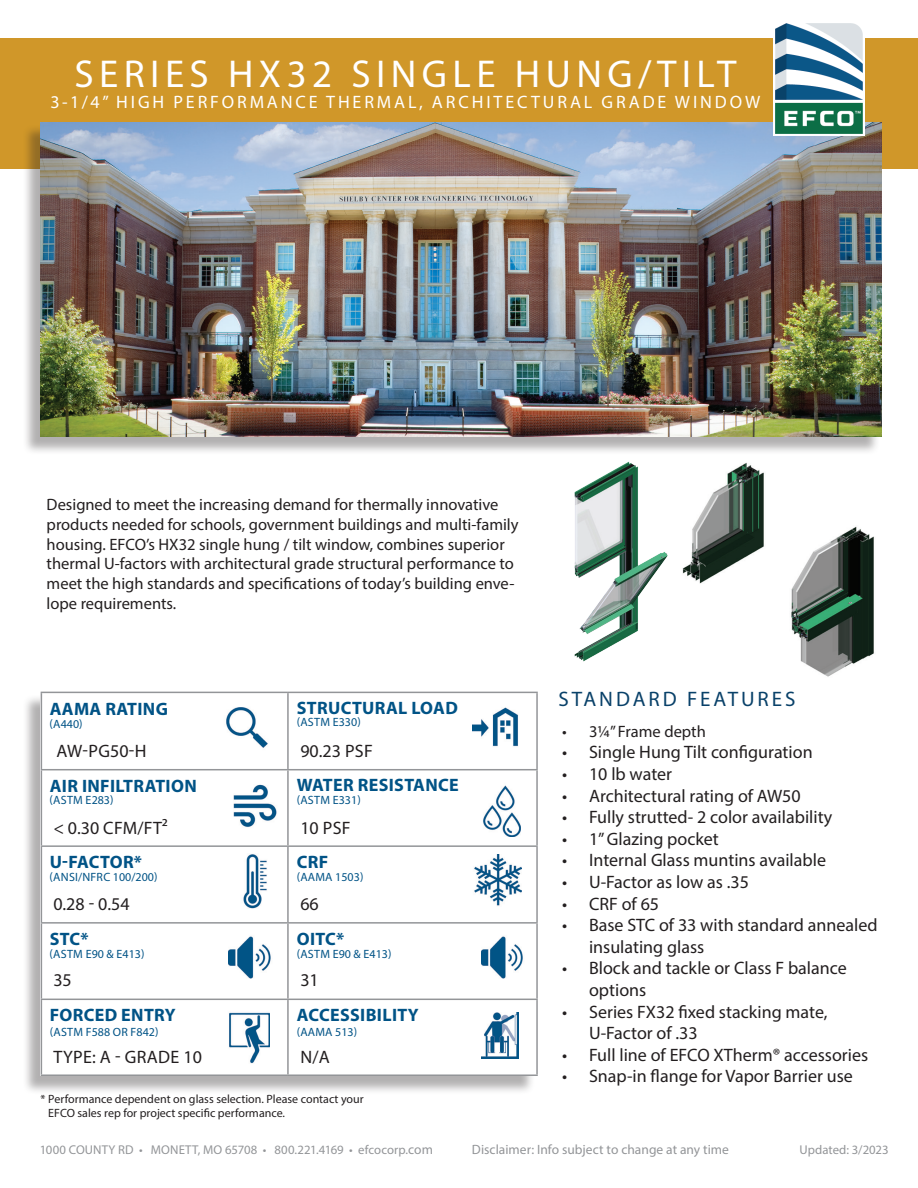
<style>
.page{position:relative;width:918px;height:1188px;background:#fff}
.page>*{position:absolute;margin:0;border:0;box-sizing:border-box;transform-origin:0 0}
.t1{font:39px "Myriad Pro";letter-spacing:.14em;color:#fff}
.t2{font:21px "Myriad Pro";letter-spacing:.14em;color:#094169}
.t3{font:18px/21.6px "Myriad Pro";color:#231f20}
.t4{font:700 18px "Myriad Pro";letter-spacing:.02em;color:#015386}
.t5{font:18px "Myriad Pro";letter-spacing:.16em;color:#fff}
.t6{font:16.5px/19.8px "Myriad Pro";color:#231f20}
.t7{font:13.5px "Myriad Pro";color:#939598}
.t8{font:12.75px "Myriad Pro";letter-spacing:.01em;color:#939598}
.t9{font:12px "Myriad Pro";letter-spacing:.01em;color:#015386}
.t10{font:12px/14.4px "Myriad Pro";color:#231f20}
.s1{font-size:13.5px}
</style>
<div class="page">
<div style="left:0;top:38px;width:918px;height:131px;background:#d09729"></div>
<div style="left:22px;top:694px;width:513px;height:401px;background:#231f20;opacity:.35"></div>
<div style="left:41px;top:692px;width:497px;height:384px;background:#fff"></div>
<hr style="left:41px;top:692px;width:247px;height:1px;background:#939598">
<hr style="left:41px;top:693px;width:1px;height:76px;background:#939598">
<hr style="left:288px;top:692px;width:250px;height:1px;background:#939598">
<hr style="left:287px;top:693px;width:2px;height:76px;background:#939598">
<hr style="left:536px;top:693px;width:2px;height:76px;background:#939598">
<hr style="left:41px;top:769px;width:247px;height:1px;background:#939598">
<hr style="left:41px;top:770px;width:1px;height:75px;background:#939598">
<hr style="left:288px;top:769px;width:250px;height:1px;background:#939598">
<hr style="left:287px;top:770px;width:2px;height:75px;background:#939598">
<hr style="left:536px;top:770px;width:2px;height:75px;background:#939598">
<hr style="left:41px;top:845px;width:247px;height:2px;background:#939598">
<hr style="left:41px;top:847px;width:1px;height:75px;background:#939598">
<hr style="left:288px;top:845px;width:250px;height:2px;background:#939598">
<hr style="left:287px;top:847px;width:2px;height:75px;background:#939598">
<hr style="left:536px;top:847px;width:2px;height:75px;background:#939598">
<hr style="left:41px;top:922px;width:247px;height:2px;background:#939598">
<hr style="left:41px;top:924px;width:1px;height:75px;background:#939598">
<hr style="left:288px;top:922px;width:250px;height:2px;background:#939598">
<hr style="left:287px;top:924px;width:2px;height:75px;background:#939598">
<hr style="left:536px;top:924px;width:2px;height:75px;background:#939598">
<hr style="left:41px;top:999px;width:247px;height:1px;background:#939598">
<hr style="left:41px;top:1000px;width:1px;height:74px;background:#939598">
<hr style="left:288px;top:999px;width:250px;height:1px;background:#939598">
<hr style="left:287px;top:1000px;width:2px;height:74px;background:#939598">
<hr style="left:536px;top:1000px;width:2px;height:74px;background:#939598">
<hr style="left:41px;top:1074px;width:247px;height:2px;background:#939598">
<hr style="left:288px;top:1074px;width:250px;height:2px;background:#939598">
<div style="left:22px;top:125px;width:858px;height:331px;background:#231f20;opacity:.35"></div>
<img style="left:41px;top:123px;width:841px;height:314px">
<img style="left:773px;top:23px;width:91px;height:113px">
<img style="left:483px;top:785px;width:38px;height:51px">
<img style="left:233px;top:784px;width:44px;height:43px">
<img style="left:474px;top:855px;width:48px;height:51px">
<img style="left:243px;top:854px;width:24px;height:55px">
<img style="left:229px;top:936px;width:42px;height:43px">
<img style="left:481px;top:936px;width:42px;height:43px">
<img style="left:473px;top:707px;width:45px;height:40px">
<img style="left:226px;top:707px;width:42px;height:41px">
<img style="left:229px;top:1012px;width:41px;height:52px">
<img style="left:481px;top:1012px;width:37px;height:46px">
<img style="left:574px;top:461px;width:94px;height:201px">
<img style="left:791px;top:526px;width:83px;height:151px">
<img style="left:682px;top:462px;width:82px;height:122px">
<h1 class="t1" style="left:74px;top:50px;width:664px">SERIES HX32 SINGLE HUNG/TILT</h1>
<p class="t5" style="left:50px;top:91px;width:79px">3-1/4” high</p>
<p class="t5" style="left:174px;top:91px;width:24px">perf</p>
<p class="t5" style="left:222px;top:91px;width:30px">ormance</p>
<p class="t5" style="left:326px;top:91px;width:14px">thermal</p>
<p class="t5" style="left:419px;top:91px;width:27px">, architectural</p>
<p class="t5" style="left:602px;top:91px;width:14px">gra</p>
<p class="t5" style="left:643px;top:91px;width:119px">de win dow</p>
<p class="t6" style="left:47px;top:494px;width:473px">Designed to meet the increasing demand for thermally innovative products needed for schools, government buildings and multi-family housing. EFCO’s HX32 single hung / tilt window, combines superior thermal U-factors with architectural grade structural performance to meet the high standards and specifications of today’s building enve&shy;lope requirements.</p>
<p class="t4" style="left:50px;top:697px;width:120px">AAMA RATING</p>
<p class="t9" style="left:50px;top:716px;width:35px">(A440)</p>
<p class="t4" style="left:297px;top:697px;width:163px">STRUCTURAL LOAD</p>
<p class="t9" style="left:297px;top:715px;width:66px">(ASTM E330)</p>
<p class="t3" style="left:57px;top:740px;width:91px">AW-PG50-H</p>
<p class="t3" style="left:300px;top:740px;width:74px">90.23 PSF</p>
<p class="t4" style="left:50px;top:774px;width:149px">AIR INFILTRATION</p>
<p class="t9" style="left:50px;top:792px;width:66px">(ASTM E283)</p>
<p class="t4" style="left:297px;top:773px;width:164px">WATER RESISTANCE</p>
<p class="t9" style="left:297px;top:792px;width:66px">(ASTM E331)</p>
<p class="t3" style="left:53px;top:817px;width:62px">&lt; 0.30 cfm</p>
<p class="t3" style="left:138px;top:817px;width:32px">/ft2</p>
<p class="t3" style="left:300px;top:817px;width:52px">10 PSF</p>
<p class="t4" style="left:50px;top:850px;width:94px">U-FACTOR*</p>
<p class="t9" style="left:50px;top:869px;width:109px">(ANSI/NFRC 100/200)</p>
<p class="t4" style="left:297px;top:850px;width:33px">CRF</p>
<p class="t9" style="left:297px;top:869px;width:68px">(AAMA 1503)</p>
<p class="t3" style="left:53px;top:893px;width:78px">0.28 - 0.54</p>
<p class="t3" style="left:300px;top:893px;width:20px">66</p>
<p class="t4" style="left:50px;top:927px;width:40px">STC *</p>
<p class="t9" style="left:50px;top:947px;width:96px">(ASTM E90 &amp; E413)</p>
<p class="t4" style="left:297px;top:927px;width:11px">OITC</p>
<p class="t4" style="left:336px;top:927px;width:10px">*</p>
<p class="t9" style="left:297px;top:947px;width:96px">(ASTM E90 &amp; E413)</p>
<p class="t3" style="left:53px;top:969px;width:20px">35</p>
<p class="t3" style="left:300px;top:969px;width:20px">31</p>
<p class="t4" style="left:50px;top:1003px;width:128px">FORCED ENTRY</p>
<p class="t9" style="left:50px;top:1024px;width:110px">(ASTM F588 or F842)</p>
<p class="t3" style="left:53px;top:1046px;width:84px">type: a - gra</p>
<p class="t3" style="left:158px;top:1046px;width:45px">de 10</p>
<p class="t4" style="left:297px;top:1003px;width:123px">ACCESSIBILITY</p>
<p class="t9" style="left:297px;top:1024px;width:62px">(AAMA 513)</p>
<p class="t3" style="left:301px;top:1046px;width:31px">N/A</p>
<p class="t2" style="left:558px;top:686px;width:239px">STANDARD FEATURES</p>
<p class="t6" style="left:562px;top:721px;width:145px">• 3¼” Frame depth</p>
<p class="t3" style="left:562px;top:741px;width:252px">• Single Hung Tilt configuration</p>
<p class="t3" style="left:562px;top:763px;width:112px">• 10 lb water</p>
<p class="t3" style="left:562px;top:784px;width:240px">• Architectural rating of AW50</p>
<p class="t3" style="left:562px;top:806px;width:272px">• Fully strutted- 2 color availability</p>
<p class="t3" style="left:562px;top:828px;width:158px">• 1” Glazing pocket</p>
<p class="t3" style="left:562px;top:849px;width:265px">• Internal Glass muntins available</p>
<p class="t3" style="left:562px;top:871px;width:189px">• U-Factor as low as .35</p>
<p class="t3" style="left:562px;top:892px;width:99px">• CRF of 65</p>
<p class="t3" style="left:589px;top:914px;width:290px;text-indent:-27px">• Base STC of 33 with standard annealed insulating glass</p>
<p class="t3" style="left:589px;top:957px;width:259px;text-indent:-27px">• Block and tackle or Class F balance options</p>
<p class="t3" style="left:589px;top:1000px;width:240px;text-indent:-27px">• Series FX32 fixed stacking mate,<br>U-Factor of .33</p>
<p class="t3" style="left:562px;top:1044px;width:308px">• Full line of EFCO XTherm® accessories</p>
<p class="t3" style="left:562px;top:1065px;width:292px">• Snap-in flange for Vapor Barrier use</p>
<p class="t10" style="left:48px;top:1091px;width:317px;text-indent:-8px">* Performance dependent on glass selection. Please contact your<br>EFCO sales rep for project specific performance.</p>
<p class="t8" style="left:40px;top:1142px;width:395px">1000 COUNTY RD • MONETT, MO 65708 • 800.221.4169 • efcocorp.<span class="s1">com</span></p>
<p class="t7" style="left:472px;top:1142px;width:259px">Disclaimer: Info subject to change at any time</p>
<p class="t8" style="left:799px;top:1142px;width:91px">Updated: 3/2023</p>
</div>
